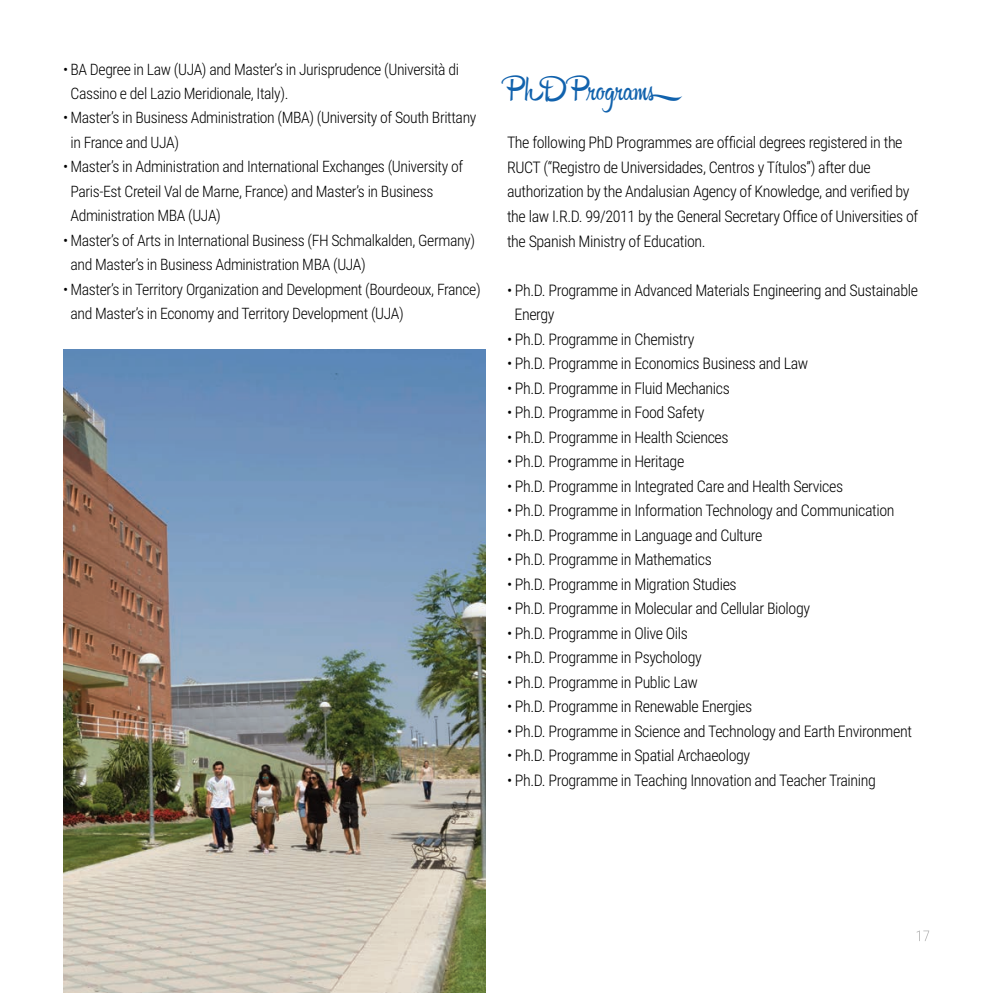
<style>
.page{position:relative;width:993px;height:993px;background:#fff}
.page>*{position:absolute;margin:0;border:0;box-sizing:border-box;transform-origin:0 0}
.t1{font:28px "Hipster Script Pro";color:#1162ad}
.t2{font:300 15.92px/24.5px "Roboto Condensed";letter-spacing:-.025em;color:#000}
.t3{font:300 15.75px/24.5px "Roboto Condensed";letter-spacing:-.025em;color:#000}
</style>
<div class="page">
<img style="left:63px;top:349px;width:422px;height:643px">
<svg style="left:916px;top:930px;width:12px;height:10px"></svg>
<p class="t3" style="left:70px;top:59px;width:390px;line-height:23.6px;text-indent:-7px">• BA Degree in Law (UJA) and Master’s in Jurisprudence (Università di<br>Cassino e del Lazio Meridionale, Italy).</p>
<p class="t3" style="left:70px;top:106px;width:407px;text-indent:-7px">• Master’s in Business Administration (MBA) (University of South Brittany in France and UJA)</p>
<p class="t3" style="left:70px;top:155px;width:394px;text-indent:-7px">• Master’s in Administration and International Exchanges (University of<br>Paris-Est Creteil Val de Marne, France) and Master’s in Business<br>Administration MBA (UJA)</p>
<p class="t3" style="left:70px;top:229px;width:406px;text-indent:-7px">• Master’s of Arts in International Business (FH Schmalkalden, Germany) and Master’s in Business Administration MBA (UJA)</p>
<p class="t3" style="left:70px;top:278px;width:411px;text-indent:-7px">• Master’s in Territory Organization and Development (Bourdeoux, France) and Master’s in Economy and Territory Development (UJA)</p>
<h1 class="t1" style="left:507px;top:73px;width:178px">P hD Programs</h1>
<p class="t2" style="left:507px;top:132px;width:413px">The following PhD Programmes are official degrees registered in the RUCT (“Registro de Universidades, Centros y Títulos”) after due authorization by the Andalusian Agency of Knowledge, and verified by the law I.R.D. 99/2011 by the General Secretary Office of Universities of the Spanish Ministry of Education.</p>
<p class="t2" style="left:514px;top:279px;width:405px;text-indent:-7px">• Ph.D. Programme in Advanced Materials Engineering and Sustainable<br>Energy</p>
<p class="t2" style="left:507px;top:328px;width:189px">• Ph.D. Programme in Chemistry</p>
<p class="t2" style="left:507px;top:352px;width:303px">• Ph.D. Programme in Economics Business and Law</p>
<p class="t2" style="left:507px;top:377px;width:224px">• Ph.D. Programme in Fluid Mechanics</p>
<p class="t2" style="left:507px;top:401px;width:199px">• Ph.D. Programme in Food Safety</p>
<p class="t2" style="left:507px;top:426px;width:223px">• Ph.D. Programme in Health Sciences</p>
<p class="t2" style="left:507px;top:450px;width:179px">• Ph.D. Programme in Heritage</p>
<p class="t2" style="left:507px;top:475px;width:337px">• Ph.D. Programme in Integrated Care and Health Services</p>
<p class="t2" style="left:507px;top:499px;width:389px">• Ph.D. Programme in Information Technology and Communication</p>
<p class="t2" style="left:507px;top:524px;width:257px">• Ph.D. Programme in Language and Culture</p>
<p class="t2" style="left:507px;top:548px;width:206px">• Ph.D. Programme in Mathematics</p>
<p class="t2" style="left:507px;top:573px;width:231px">• Ph.D. Programme in Migration Studies</p>
<p class="t2" style="left:507px;top:597px;width:304px">• Ph.D. Programme in Molecular and Cellular Biology</p>
<p class="t2" style="left:507px;top:622px;width:182px">• Ph.D. Programme in Olive Oils</p>
<p class="t2" style="left:507px;top:646px;width:196px">• Ph.D. Programme in Psychology</p>
<p class="t2" style="left:507px;top:671px;width:192px">• Ph.D. Programme in Public Law</p>
<p class="t2" style="left:507px;top:695px;width:247px">• Ph.D. Programme in Renewable Energies</p>
<p class="t2" style="left:507px;top:720px;width:406px">• Ph.D. Programme in Science and Technology and Earth Environment</p>
<p class="t2" style="left:507px;top:744px;width:245px">• Ph.D. Programme in Spatial Archaeology</p>
<p class="t2" style="left:507px;top:769px;width:370px">• Ph.D. Programme in Teaching Innovation and Teacher Training</p>
</div>
